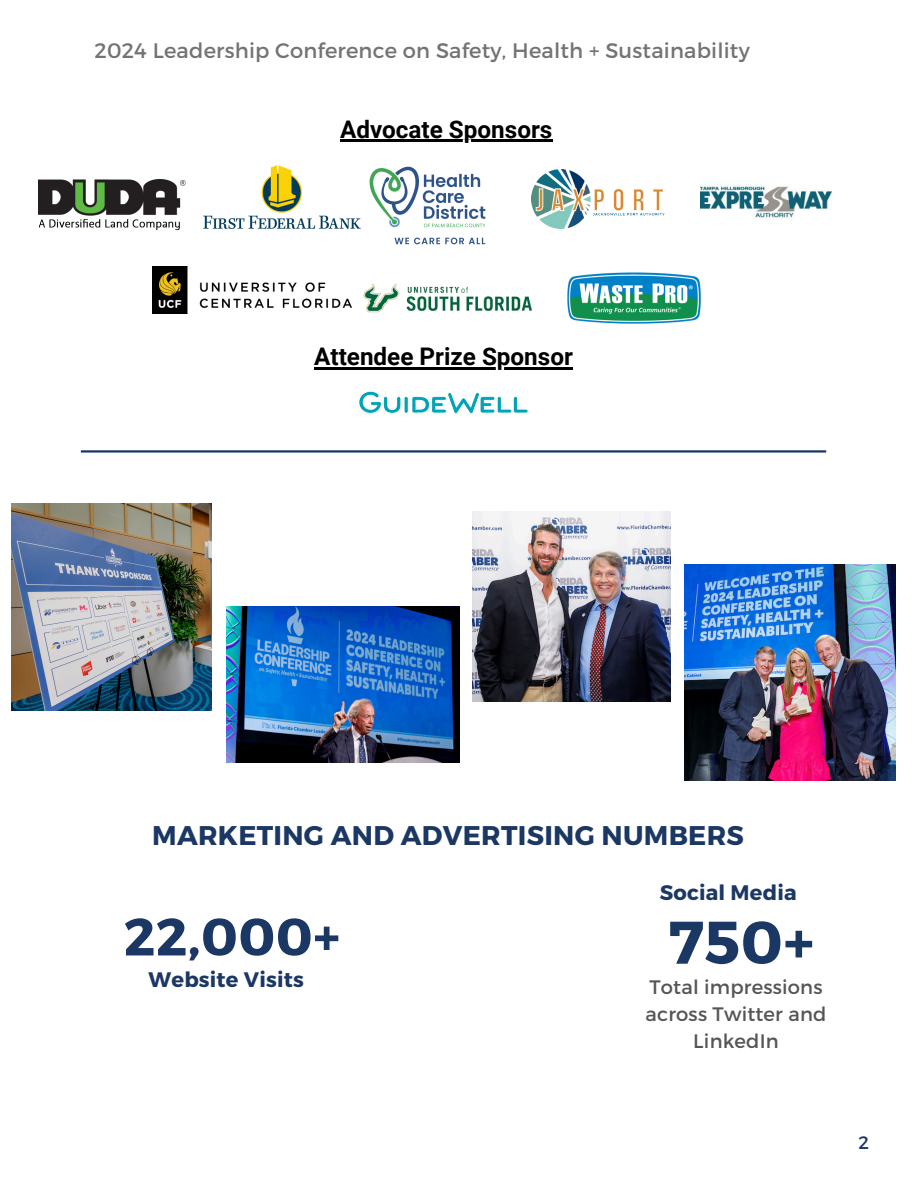
<style>
.page{position:relative;width:918px;height:1188px;background:#fff}
.page>*{position:absolute;margin:0;border:0;box-sizing:border-box;transform-origin:0 0}
.t1{font:700 60px "Montserrat";color:#1b3764}
.t2{font:700 52.5px "Montserrat";color:#1b3764}
.t3{font:700 27px "Montserrat";letter-spacing:.01em;color:#1b3764}
.t4{font:700 24.3px "Roboto";color:#000}
.t5{font:21px "Montserrat";letter-spacing:.01em;color:#737373}
.t6{font:700 21px "Montserrat";letter-spacing:.01em;color:#1b3764}
.t7{font:19.5px/27px "Montserrat";letter-spacing:.01em;color:#575454;text-align:center}
.t8{font:18px "Montserrat";color:#1b3764}
</style>
<div class="page">
<img style="left:531px;top:169px;width:134px;height:60px">
<img style="left:369px;top:166px;width:116px;height:79px">
<img style="left:226px;top:607px;width:233px;height:155px">
<img style="left:12px;top:504px;width:200px;height:207px">
<img style="left:684px;top:564px;width:212px;height:216px">
<img style="left:472px;top:512px;width:198px;height:190px">
<img style="left:568px;top:272px;width:133px;height:52px">
<img style="left:363px;top:283px;width:169px;height:30px">
<img style="left:152px;top:267px;width:199px;height:47px">
<img style="left:701px;top:186px;width:130px;height:34px">
<img style="left:203px;top:166px;width:158px;height:63px">
<img style="left:39px;top:180px;width:146px;height:51px">
<img style="left:359px;top:391px;width:169px;height:23px">
<hr style="left:340px;top:140px;width:212px;height:2px;background:#000">
<hr style="left:314px;top:367px;width:259px;height:2px;background:#000">
<hr style="left:81px;top:450px;width:745px;height:3px;background:#193765">
<p class="t5" style="left:94px;top:37px;width:657px">2024 Leadership Conference on Safety, Health + Sustainability</p>
<p class="t4" style="left:340px;top:115px;width:214px">Advocate Sponsors</p>
<p class="t4" style="left:314px;top:342px;width:260px">Attendee Prize Sponsor</p>
<h4 class="t3" style="left:152px;top:818px;width:593px">MARKETING AND ADVERTISING NUMBERS</h4>
<p class="t2" style="left:124px;top:903px;width:218px">22,000+</p>
<h4 class="t6" style="left:149px;top:966px;width:157px">Website Visits</h4>
<p class="t6" style="left:660px;top:879px;width:138px">Social Media</p>
<p class="t1" style="left:668px;top:903px;width:147px">750+</p>
<p class="t7" style="left:646px;top:973px;width:182px">Total impressions across Twitter and<br>LinkedIn</p>
<p class="t8" style="left:859px;top:1130px;width:12px">2</p>
</div>
